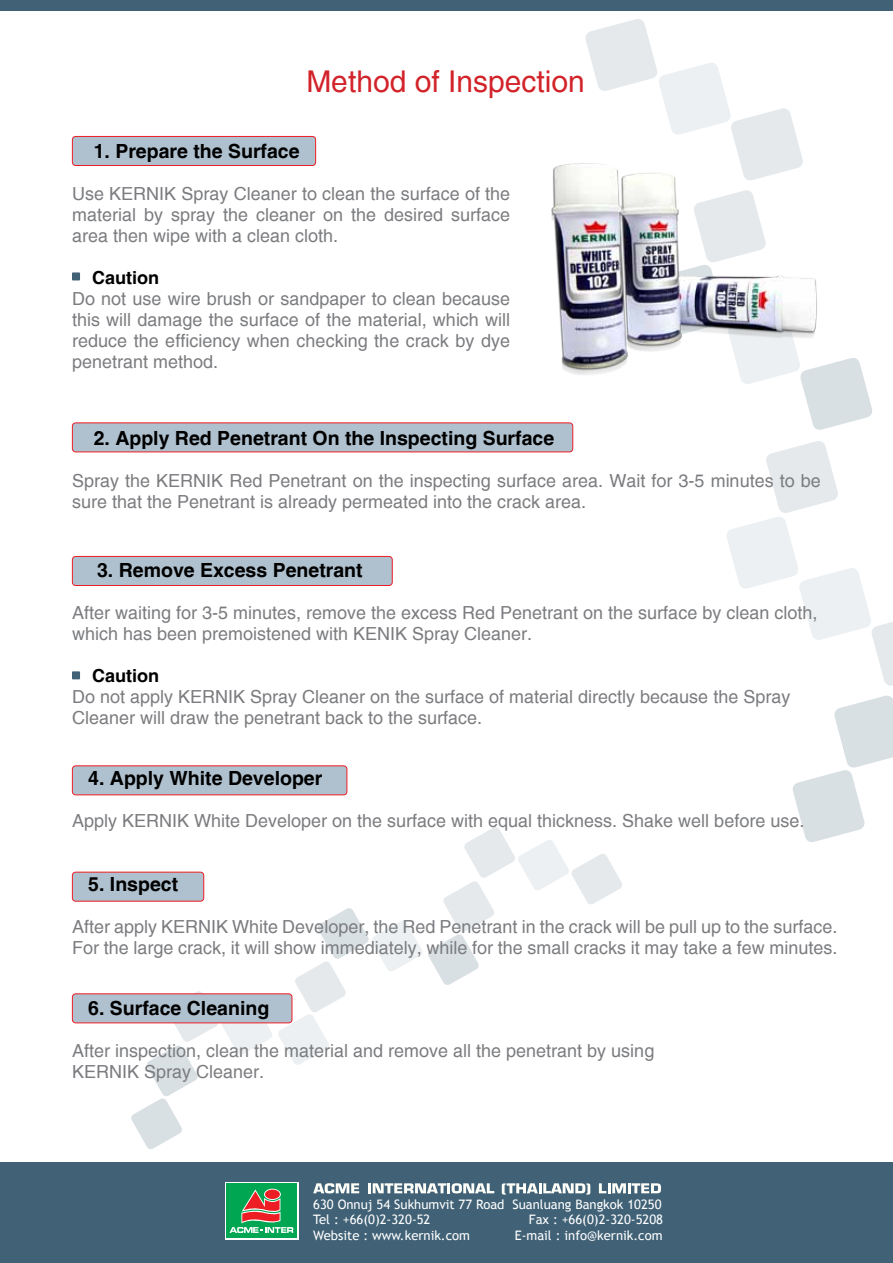
<style>
.page{position:relative;width:893px;height:1263px;background:#fff}
.page>*{position:absolute;margin:0;border:0;box-sizing:border-box;transform-origin:0 0}
.t1{font:30px "Helvetica";color:#d2232a}
.t2{font:700 19.5px "Helvetica";color:#000}
.t3{font:18px/21px "Helvetica";color:#7b7c7f}
.t4{font:700 18px "Helvetica";color:#000}
.t5{font:13.05px/15.8px "Trebuchet MS";color:#fff}
</style>
<div class="page">
<svg style="left:792px;top:695px;width:101px;height:147px"></svg>
<svg style="left:585px;top:19px;width:216px;height:133px"></svg>
<svg style="left:741px;top:358px;width:132px;height:72px"></svg>
<svg style="left:727px;top:441px;width:166px;height:245px"></svg>
<svg style="left:131px;top:827px;width:491px;height:322px"></svg>
<div style="left:0;top:1162px;width:893px;height:101px;background:#406176"></div>
<div style="left:0;top:0;width:893px;height:10px;background:#406176"></div>
<svg style="left:313px;top:1183px;width:46px;height:10px"></svg>
<svg style="left:368px;top:1183px;width:126px;height:10px"></svg>
<svg style="left:502px;top:1183px;width:88px;height:11px"></svg>
<svg style="left:599px;top:1183px;width:62px;height:10px"></svg>
<div style="left:225px;top:1182px;width:73px;height:57px;background:#fff"></div>
<div style="left:226px;top:1183px;width:71px;height:55px;background:#00a651"></div>
<svg style="left:229px;top:1189px;width:65px;height:44px"></svg>
<div style="left:72px;top:136px;width:244px;height:29px;background:#afc0ce;border-radius:3px"></div>
<div style="left:72px;top:136px;width:244px;height:30px;border:1px solid #ed1d24;border-radius:3px"></div>
<div style="left:72px;top:423px;width:501px;height:29px;background:#afc0ce;border-radius:3px"></div>
<div style="left:72px;top:422px;width:501px;height:30px;border:1px solid #ed1d24;border-radius:3px"></div>
<div style="left:72px;top:556px;width:320px;height:29px;background:#afc0ce;border-radius:3px"></div>
<div style="left:72px;top:556px;width:321px;height:30px;border:1px solid #ed1d24;border-radius:3px"></div>
<div style="left:72px;top:766px;width:275px;height:29px;background:#afc0ce;border-radius:3px"></div>
<div style="left:72px;top:765px;width:275px;height:30px;border:1px solid #ed1d24;border-radius:3px"></div>
<div style="left:72px;top:872px;width:132px;height:29px;background:#afc0ce;border-radius:3px"></div>
<div style="left:72px;top:872px;width:132px;height:29px;border:1px solid #ed1d24;border-radius:3px"></div>
<div style="left:72px;top:994px;width:220px;height:29px;background:#afc0ce;border-radius:3px"></div>
<div style="left:72px;top:993px;width:220px;height:30px;border:1px solid #ed1d24;border-radius:3px"></div>
<div style="left:72px;top:272px;width:8px;height:8px;background:#406176"></div>
<img style="left:551px;top:152px;width:278px;height:228px">
<div style="left:72px;top:671px;width:8px;height:8px;background:#406176"></div>
<h1 class="t1" style="left:306px;top:64px;width:280px">Method of Inspection</h1>
<p class="t2" style="left:94px;top:139px;width:207px">1. Prepare the Surface</p>
<p class="t3" style="left:72px;top:183px;width:440px;text-align:justify">Use KERNIK Spray Cleaner to clean the surface of the material by spray the cleaner on the desired surface area then wipe with a clean cloth.</p>
<p class="t4" style="left:92px;top:266px;width:68px">Caution</p>
<p class="t3" style="left:72px;top:288px;width:440px;text-align:justify">Do not use wire brush or sandpaper to clean because this will damage the surface of the material, which will reduce the efficiency when checking the crack by dye penetrant method.</p>
<p class="t2" style="left:94px;top:426px;width:462px">2. Apply Red Penetrant On the Inspecting Surface</p>
<p class="t3" style="left:72px;top:470px;width:750px">Spray the KERNIK Red Penetrant on the inspecting surface area. Wait for 3-5 minutes to be sure that the Penetrant is already permeated into the crack area.</p>
<p class="t2" style="left:97px;top:558px;width:267px">3. Remove Excess Penetrant</p>
<p class="t3" style="left:72px;top:602px;width:747px">After waiting for 3-5 minutes, remove the excess Red Penetrant on the surface by clean cloth, which has been premoistened with KENIK Spray Cleaner.</p>
<p class="t4" style="left:92px;top:665px;width:68px">Caution</p>
<p class="t3" style="left:72px;top:686px;width:720px">Do not apply KERNIK Spray Cleaner on the surface of material directly because the Spray<br>Cleaner will draw the penetrant back to the surface.</p>
<p class="t2" style="left:88px;top:766px;width:236px">4. Apply White Developer</p>
<p class="t3" style="left:72px;top:810px;width:734px">Apply KERNIK White Developer on the surface with equal thickness. Shake well before use.</p>
<p class="t2" style="left:88px;top:872px;width:91px">5. Inspect</p>
<p class="t3" style="left:72px;top:917px;width:767px">After apply KERNIK White Developer, the Red Penetrant in the crack will be pull up to the surface.<br>For the large crack, it will show immediately, while for the small cracks it may take a few minutes.</p>
<p class="t2" style="left:88px;top:996px;width:182px">6. Surface Cleaning</p>
<p class="t3" style="left:72px;top:1040px;width:584px">After inspection, clean the material and remove all the penetrant by using<br>KERNIK Spray Cleaner.</p>
<p class="t5" style="left:313px;top:1196px;width:350px">630 Onnuj 54 Sukhumvit 77 Road Suanluang Bangkok 10250<br>Tel : +66(0)2-320-52</p>
<p class="t5" style="left:529px;top:1212px;width:136px">Fax : +66(0)2-320-5208</p>
<p class="t5" style="left:313px;top:1227px;width:158px">Website : www.kernik.com</p>
<p class="t5" style="left:515px;top:1227px;width:149px">E-mail : info@kernik.com</p>
</div>
